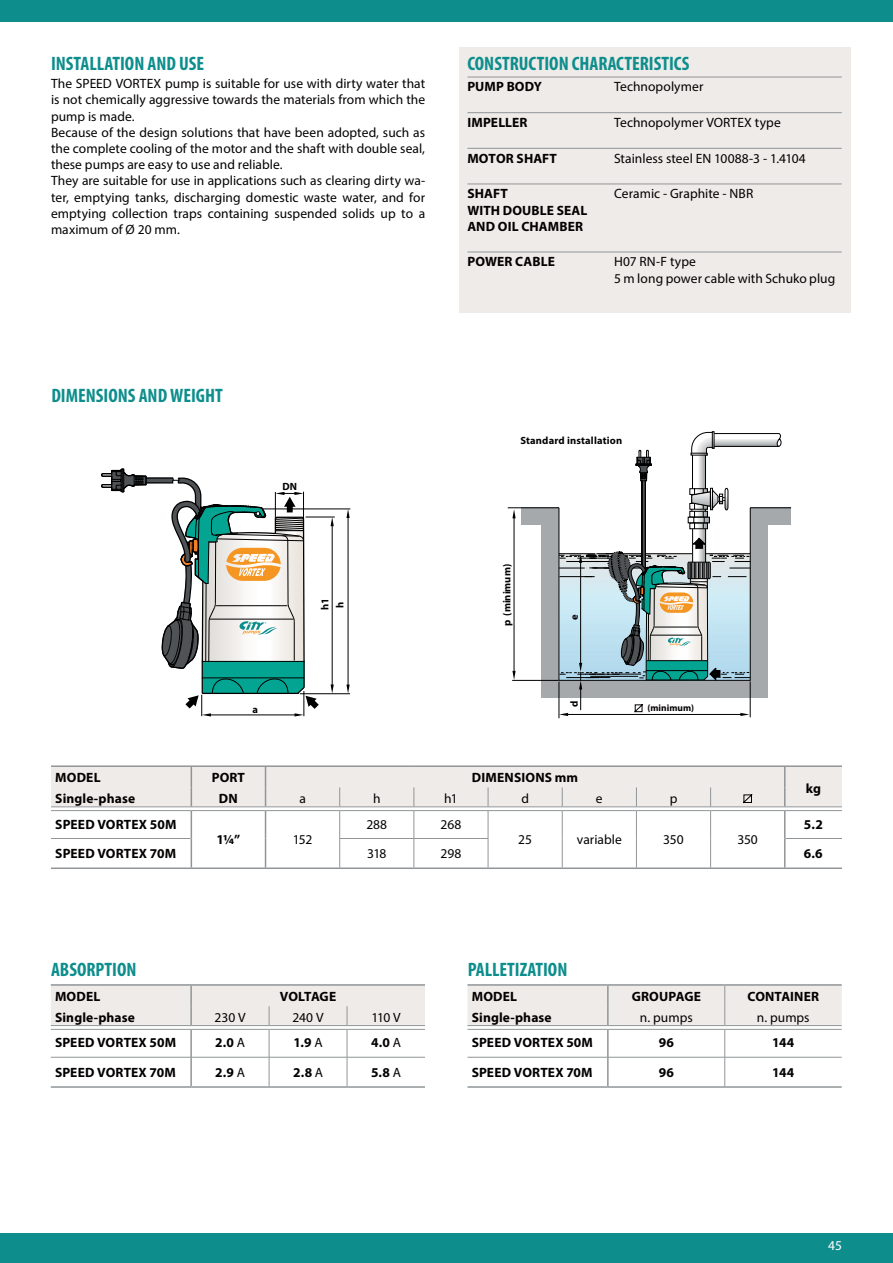
<style>
.page{position:relative;width:893px;height:1263px;background:#fff}
.page>*{position:absolute;margin:0;border:0;box-sizing:border-box;transform-origin:0 0}
.t1{font:700 condensed 19.5px "Myriad Pro";color:#0d8e8d}
.t2{font:13.5px/16.2px "Myriad Pro";color:#040000}
.t3{font:700 13.5px/16.2px "Myriad Pro";letter-spacing:.01em;color:#040000}
.t4{font:700 13.5px "Myriad Pro";letter-spacing:-.02em;color:#040000}
.t5{font:13.5px "Myriad Pro";color:#fff}
.t6{font:700 10.5px/14.9px "Myriad Pro";letter-spacing:.02em;color:#040000}
.t7{font:700 10.5px "Myriad Pro";color:#040000}
.t8{font:700 9.45px "Myriad Pro";color:#040000}
.s1{font-weight:400}
</style>
<div class="page">
<div style="left:0;top:0;width:893px;height:21px;background:#0d8e8d"></div>
<div style="left:0;top:1233px;width:893px;height:29px;background:#0d8e8d"></div>
<div style="left:750px;top:508px;width:41px;height:17px;background:#a5a9ab"></div>
<div style="left:521px;top:508px;width:38px;height:17px;background:#a5a9ab"></div>
<div style="left:553px;top:680px;width:214px;height:17px;background:#a5a9ab"></div>
<div style="left:750px;top:508px;width:17px;height:177px;background:#a5a9ab"></div>
<div style="left:542px;top:508px;width:17px;height:189px;background:#a5a9ab"></div>
<hr style="left:508px;top:507px;width:51px;height:1px;background:#000">
<hr style="left:514px;top:515px;width:1px;height:159px;background:#000">
<svg style="left:512px;top:671px;width:4px;height:9px"></svg>
<svg style="left:512px;top:509px;width:4px;height:9px"></svg>
<hr style="left:750px;top:507px;width:41px;height:1px;background:#000">
<hr style="left:512px;top:680px;width:47px;height:1px;background:#000">
<hr style="left:559px;top:682px;width:1px;height:36px;background:#000">
<hr style="left:750px;top:681px;width:1px;height:36px;background:#000">
<svg style="left:750px;top:434px;width:26px;height:12px"></svg>
<svg style="left:776px;top:434px;width:6px;height:13px"></svg>
<hr style="left:714px;top:446px;width:65px;height:1px;background:#000">
<hr style="left:714px;top:433px;width:66px;height:1px;background:#000">
<hr style="left:300px;top:693px;width:50px;height:1px;background:#000">
<hr style="left:332px;top:523px;width:1px;height:164px;background:#000">
<svg style="left:331px;top:684px;width:3px;height:9px"></svg>
<svg style="left:331px;top:518px;width:3px;height:8px"></svg>
<hr style="left:305px;top:517px;width:30px;height:1px;background:#000">
<hr style="left:219px;top:509px;width:131px;height:1px;background:#000">
<hr style="left:348px;top:515px;width:1px;height:172px;background:#000">
<svg style="left:346px;top:684px;width:4px;height:9px"></svg>
<svg style="left:346px;top:509px;width:4px;height:9px"></svg>
<svg style="left:101px;top:468px;width:218px;height:248px"></svg>
<div style="left:459px;top:47px;width:391px;height:265px;background:#eeebe8"></div>
<hr style="left:467px;top:112px;width:375px;height:1px;background:#919597">
<hr style="left:467px;top:148px;width:375px;height:1px;background:#919597">
<hr style="left:467px;top:184px;width:375px;height:1px;background:#919597">
<hr style="left:467px;top:77px;width:375px;height:1px;background:#919597">
<hr style="left:467px;top:252px;width:375px;height:1px;background:#919597">
<svg style="left:559px;top:431px;width:191px;height:285px"></svg>
<hr style="left:51px;top:765px;width:363px;height:2px;background:#919597">
<hr style="left:414px;top:765px;width:428px;height:2px;background:#919597">
<hr style="left:51px;top:867px;width:363px;height:2px;background:#919597">
<hr style="left:414px;top:867px;width:428px;height:2px;background:#919597">
<svg style="left:51px;top:766px;width:791px;height:101px"></svg>
<hr style="left:51px;top:1086px;width:140px;height:2px;background:#919597">
<hr style="left:51px;top:984px;width:296px;height:2px;background:#919597">
<hr style="left:347px;top:984px;width:78px;height:2px;background:#919597">
<hr style="left:191px;top:1086px;width:156px;height:2px;background:#919597">
<hr style="left:347px;top:1086px;width:78px;height:2px;background:#919597">
<svg style="left:51px;top:985px;width:374px;height:101px"></svg>
<hr style="left:191px;top:1025px;width:78px;height:1px;background:#919597">
<hr style="left:191px;top:1029px;width:78px;height:1px;background:#919597">
<hr style="left:269px;top:1025px;width:78px;height:1px;background:#919597">
<hr style="left:269px;top:1029px;width:78px;height:1px;background:#919597">
<hr style="left:347px;top:1025px;width:78px;height:1px;background:#919597">
<hr style="left:347px;top:1029px;width:78px;height:1px;background:#919597">
<hr style="left:467px;top:1086px;width:141px;height:2px;background:#919597">
<hr style="left:467px;top:984px;width:141px;height:2px;background:#919597">
<hr style="left:608px;top:984px;width:117px;height:2px;background:#919597">
<hr style="left:608px;top:1086px;width:234px;height:2px;background:#919597">
<hr style="left:725px;top:984px;width:117px;height:2px;background:#919597">
<svg style="left:467px;top:985px;width:375px;height:101px"></svg>
<h1 class="t1" style="left:51px;top:56px;width:155px">INSTALLATION AND USE</h1>
<p class="t2" style="left:51px;top:77px;width:376px">The SPEED VORTEX pump is suitable for use with dirty water that is not chemically aggressive towards the materials from which the pump is made.<br>Because of the design solutions that have been adopted, such as the complete cooling of the motor and the shaft with double seal, these pumps are easy to use and reliable.<br>They are suitable for use in applications such as clearing dirty wa&shy;ter, emptying tanks, discharging domestic waste water, and for emptying collection traps containing suspended solids up to a maximum of Ø 20 mm.</p>
<h1 class="t1" style="left:51px;top:388px;width:173px">DIMENSIONS AND WEIGHT</h1>
<p class="t6" style="left:282px;top:480px;width:16px">DN</p>
<p class="t6" style="left:253px;top:702px;width:7px">a</p>
<p class="t6" style="left:318px;top:610px;width:13px;rotate:-90deg">h1 h</p>
<h1 class="t1" style="left:467px;top:57px;width:223px">CONSTRUCTION CHARACTERISTICS</h1>
<p class="t3" style="left:467px;top:80px;width:76px">PUMP BODY</p>
<p class="t2" style="left:614px;top:80px;width:91px">Technopolymer</p>
<p class="t3" style="left:467px;top:116px;width:62px">IMPELLER</p>
<p class="t2" style="left:614px;top:116px;width:168px">Technopolymer VORTEX type</p>
<p class="t3" style="left:467px;top:151px;width:91px">MOTOR SHAFT</p>
<p class="t2" style="left:614px;top:151px;width:193px">Stainless steel EN 10088-3 - 1.4104</p>
<p class="t3" style="left:467px;top:187px;width:121px">SHAFT<br>WITH DOUBLE SEAL<br>AND OIL CHAMBER</p>
<p class="t2" style="left:614px;top:187px;width:141px">Ceramic - Graphite - NBR</p>
<p class="t3" style="left:467px;top:255px;width:89px">POWER CABLE</p>
<p class="t2" style="left:614px;top:255px;width:223px">H07 RN-F type<br>5 m long power cable with Schuko plug</p>
<p class="t6" style="left:520px;top:434px;width:103px">Standard installation</p>
<p class="t7" style="left:503px;top:626px;width:64px;rotate:-90deg">p (minimum)</p>
<p class="t6" style="left:568px;top:620px;width:7px;rotate:-90deg">e</p>
<p class="t6" style="left:568px;top:707px;width:8px;rotate:-90deg">d</p>
<p class="t8" style="left:648px;top:704px;width:48px">(minimum)</p>
<p class="t3" style="left:55px;top:770px;width:47px">MODEL</p>
<p class="t3" style="left:212px;top:770px;width:35px">PORT</p>
<p class="t3" style="left:472px;top:770px;width:108px">DIMENSIONS mm</p>
<p class="t3" style="left:55px;top:792px;width:81px">Single-phase</p>
<p class="t3" style="left:219px;top:792px;width:20px">DN</p>
<p class="t2" style="left:299px;top:792px;width:8px">a</p>
<p class="t2" style="left:373px;top:792px;width:9px">h</p>
<p class="t2" style="left:444px;top:792px;width:15px">h1</p>
<p class="t2" style="left:521px;top:792px;width:9px">d</p>
<p class="t2" style="left:596px;top:792px;width:8px">e</p>
<p class="t2" style="left:670px;top:792px;width:9px">p</p>
<p class="t3" style="left:55px;top:817px;width:123px">SPEED VORTEX 50M</p>
<p class="t3" style="left:216px;top:832px;width:25px">1¼”</p>
<p class="t2" style="left:293px;top:832px;width:21px">152</p>
<p class="t2" style="left:366px;top:817px;width:22px">288</p>
<p class="t2" style="left:441px;top:817px;width:22px">268</p>
<p class="t2" style="left:518px;top:832px;width:15px">25</p>
<p class="t2" style="left:577px;top:832px;width:47px">variable</p>
<p class="t2" style="left:663px;top:832px;width:22px">350</p>
<p class="t2" style="left:737px;top:832px;width:22px">350</p>
<p class="t3" style="left:806px;top:781px;width:17px">kg</p>
<p class="t3" style="left:804px;top:817px;width:20px">5.2</p>
<p class="t3" style="left:55px;top:847px;width:122px">SPEED VORTEX 70M</p>
<p class="t2" style="left:367px;top:847px;width:21px">318</p>
<p class="t2" style="left:441px;top:847px;width:22px">298</p>
<p class="t3" style="left:804px;top:847px;width:20px">6.6</p>
<h1 class="t1" style="left:51px;top:962px;width:87px">ABSORPTION</h1>
<h1 class="t1" style="left:468px;top:962px;width:101px">PALLETIZATION</h1>
<p class="t3" style="left:55px;top:989px;width:47px">MODEL</p>
<p class="t4" style="left:280px;top:991px;width:58px">VOLTAGE</p>
<p class="t3" style="left:55px;top:1010px;width:81px">Single-phase</p>
<p class="t2" style="left:215px;top:1010px;width:33px">230 V</p>
<p class="t2" style="left:293px;top:1010px;width:33px">240 V</p>
<p class="t2" style="left:371px;top:1010px;width:31px">110 V</p>
<p class="t3" style="left:55px;top:1036px;width:123px">SPEED VORTEX 50M</p>
<p class="t3" style="left:215px;top:1036px;width:31px">2.0 <span class="s1">A</span></p>
<p class="t3" style="left:293px;top:1036px;width:31px">1.9 <span class="s1">A</span></p>
<p class="t3" style="left:371px;top:1036px;width:31px">4.0 <span class="s1">A</span></p>
<p class="t3" style="left:55px;top:1066px;width:122px">SPEED VORTEX 70M</p>
<p class="t3" style="left:215px;top:1066px;width:31px">2.9 <span class="s1">A</span></p>
<p class="t3" style="left:293px;top:1066px;width:32px">2.8 <span class="s1">A</span></p>
<p class="t3" style="left:371px;top:1066px;width:31px">5.8 <span class="s1">A</span></p>
<p class="t3" style="left:472px;top:989px;width:47px">MODEL</p>
<p class="t3" style="left:632px;top:989px;width:71px">GROUPAGE</p>
<p class="t3" style="left:747px;top:989px;width:73px">CONTAINER</p>
<p class="t3" style="left:472px;top:1010px;width:81px">Single-phase</p>
<p class="t2" style="left:640px;top:1010px;width:54px">n. pumps</p>
<p class="t2" style="left:757px;top:1010px;width:54px">n. pumps</p>
<p class="t3" style="left:472px;top:1036px;width:123px">SPEED VORTEX 50M</p>
<p class="t3" style="left:659px;top:1036px;width:17px">96</p>
<p class="t3" style="left:772px;top:1036px;width:24px">144</p>
<p class="t3" style="left:472px;top:1066px;width:122px">SPEED VORTEX 70M</p>
<p class="t3" style="left:659px;top:1066px;width:17px">96</p>
<p class="t3" style="left:772px;top:1066px;width:24px">144</p>
<p class="t5" style="left:828px;top:1240px;width:15px">45</p>
</div>
